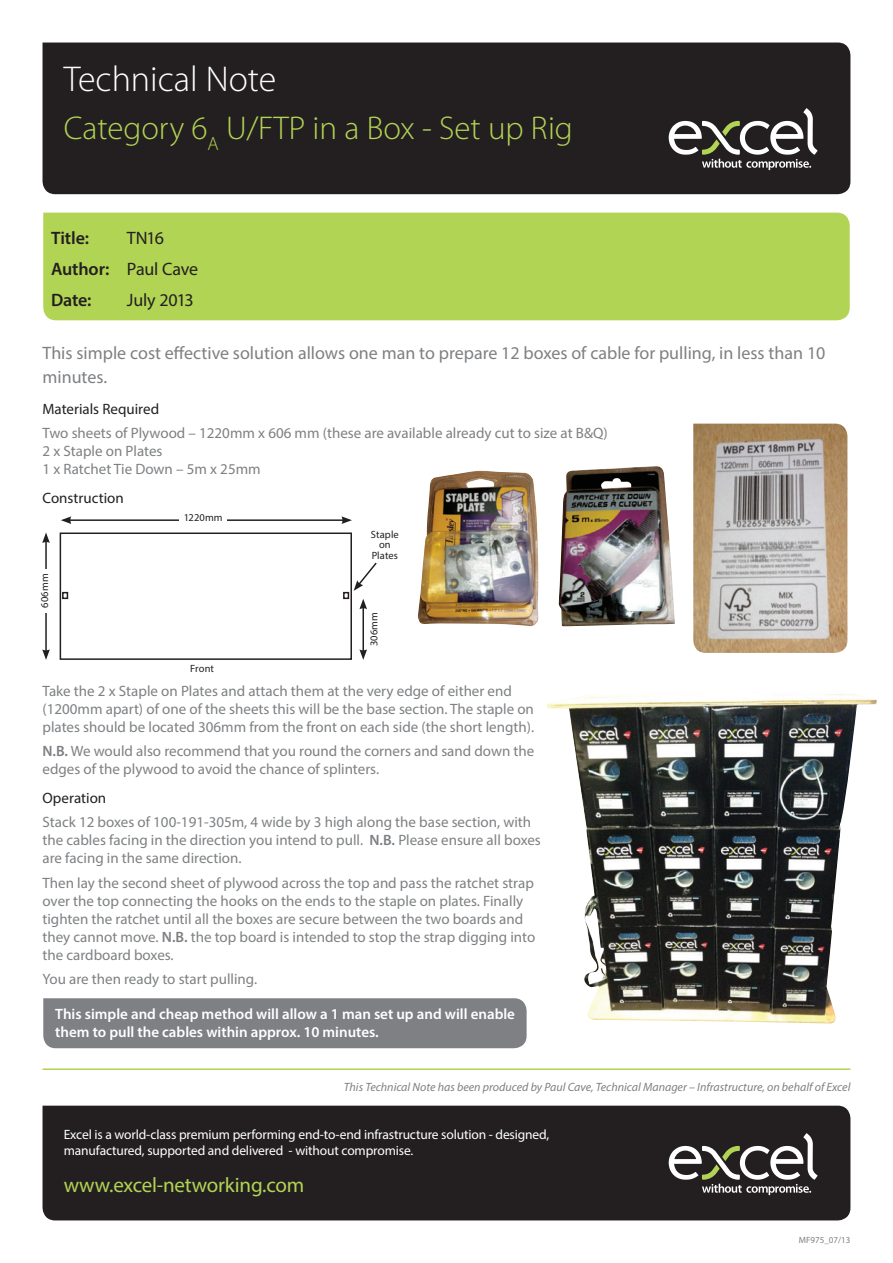
<style>
.page{position:relative;width:893px;height:1263px;background:#fff}
.page>*{position:absolute;margin:0;border:0;box-sizing:border-box;transform-origin:0 0}
.t1{font:300 36px "Myriad Pro";color:#fff}
.t2{font:300 33px "Myriad Pro";color:#b2d454}
.t3{font:21px "Myriad Pro";letter-spacing:-.01em;color:#b2d454}
.t4{font:18px/24px "Myriad Pro";color:#7e8083}
.t5{font:18px/30.5px "Myriad Pro";letter-spacing:-.02em;color:#231f20}
.t6{font:600 18px "Myriad Pro";letter-spacing:-.005em;color:#231f20}
.t7{font:15px/18px "Myriad Pro";color:#7e8083}
.t8{font:600 15px/18px "Myriad Pro";color:#fff}
.t9{font:15px "Myriad Pro";color:#231f20}
.t10{font:13.5px/16.2px "Myriad Pro";letter-spacing:-.01em;color:#fff}
.t11{font:italic 12px "Myriad Pro";color:#7e8083}
.t12{font:10.5px/10.5px "Myriad Pro";letter-spacing:.01em;color:#231f20;text-align:center}
.t13{font:9px "Myriad Pro";color:#7e8083}
.s1{font-weight:600}
</style>
<div class="page">
<div style="left:43px;top:43px;width:807px;height:151px;background:#231f20"></div>
<svg style="left:669px;top:108px;width:148px;height:62px"></svg>
<div style="left:43px;top:998px;width:484px;height:50px;background:#7e8083"></div>
<div style="left:43px;top:213px;width:807px;height:107px;background:#b2d454"></div>
<hr style="left:43px;top:1068px;width:807px;height:2px;background:#b2d454">
<div style="left:43px;top:1106px;width:807px;height:114px;background:#231f20"></div>
<svg style="left:669px;top:1133px;width:148px;height:62px"></svg>
<img style="left:693px;top:424px;width:154px;height:229px">
<img style="left:418px;top:471px;width:121px;height:155px">
<img style="left:559px;top:466px;width:116px;height:161px">
<img style="left:547px;top:694px;width:330px;height:329px">
<div style="left:60px;top:532px;width:292px;height:128px;border:2px solid #231f20"></div>
<hr style="left:69px;top:519px;width:275px;height:2px;background:#231f20">
<svg style="left:61px;top:516px;width:10px;height:8px"></svg>
<svg style="left:341px;top:516px;width:11px;height:8px"></svg>
<hr style="left:45px;top:541px;width:2px;height:111px;background:#231f20">
<svg style="left:42px;top:532px;width:8px;height:11px"></svg>
<svg style="left:42px;top:649px;width:8px;height:11px"></svg>
<hr style="left:362px;top:607px;width:2px;height:45px;background:#231f20">
<svg style="left:359px;top:599px;width:8px;height:10px"></svg>
<svg style="left:359px;top:649px;width:8px;height:11px"></svg>
<svg style="left:354px;top:562px;width:23px;height:29px"></svg>
<div style="left:343px;top:592px;width:6px;height:7px;border:2px solid #231f20"></div>
<div style="left:62px;top:592px;width:6px;height:7px;border:2px solid #231f20"></div>
<div style="left:179px;top:513px;width:48px;height:14px;background:#fff"></div>
<div style="left:40px;top:569px;width:14px;height:43px;background:#fff"></div>
<h1 class="t1" style="left:64px;top:59px;width:214px">Technical Note</h1>
<h2 class="t2" style="left:64px;top:110px;width:511px">Category 6<sub>A</sub> U/FTP in a Box - Set up Rig</h2>
<p class="t6" style="left:51px;top:227px;width:39px">Title:</p>
<p class="t5" style="left:51px;top:223px;width:149px;text-indent:76px">TN16<br><span class="s1">Author:</span> Paul Cave<br><span class="s1">Date:</span></p>
<p class="t5" style="left:127px;top:284px;width:68px">July 2013</p>
<p class="t4" style="left:43px;top:341px;width:784px">This simple cost effective solution allows one man to prepare 12 boxes of cable for pulling, in less than 10 minutes.</p>
<p class="t9" style="left:43px;top:400px;width:118px">Materials Required</p>
<p class="t7" style="left:43px;top:424px;width:567px">Two sheets of Plywood – 1220mm x 606 mm (these are available already cut to size at B&amp;Q)<br>2 x Staple on Plates<br>1 x Ratchet Tie Down – 5m x 25mm</p>
<p class="t9" style="left:43px;top:489px;width:83px">Construction</p>
<p class="t12" style="left:39px;top:608px;width:36px;rotate:-90deg">606mm</p>
<p class="t12" style="left:184px;top:512px;width:40px">1220mm</p>
<p class="t12" style="left:190px;top:663px;width:25px">Front</p>
<p class="t12" style="left:371px;top:529px;width:30px">Staple on<br>Plates</p>
<p class="t12" style="left:369px;top:646px;width:36px;rotate:-90deg">306mm</p>
<p class="t7" style="left:43px;top:682px;width:493px">Take the 2 x Staple on Plates and attach them at the very edge of either end (1200mm apart) of one of the sheets this will be the base section. The staple on plates should be located 306mm from the front on each side (the short length).</p>
<p class="t7" style="left:43px;top:742px;width:493px"><span class="s1">N.B.</span> We would also recommend that you round the corners and sand down the edges of the plywood to avoid the chance of splinters.</p>
<p class="t9" style="left:43px;top:789px;width:65px">Operation</p>
<p class="t7" style="left:43px;top:813px;width:500px">Stack 12 boxes of 100-191-305m, 4 wide by 3 high along the base section, with the cables facing in the direction you intend to pull. <span class="s1">N.B.</span> Please ensure all boxes are facing in the same direction.</p>
<p class="t7" style="left:43px;top:873px;width:494px">Then lay the second sheet of plywood across the top and pass the ratchet strap over the top connecting the hooks on the ends to the staple on plates. Finally tighten the ratchet until all the boxes are secure between the two boards and they cannot move. <span class="s1">N.B.</span> the top board is intended to stop the strap digging into the cardboard boxes.</p>
<p class="t7" style="left:43px;top:970px;width:216px">You are then ready to start pulling.</p>
<p class="t8" style="left:55px;top:1005px;width:461px">This simple and cheap method will allow a 1 man set up and will enable them to pull the cables within approx. 10 minutes.</p>
<p class="t11" style="left:344px;top:1079px;width:508px">This Technical Note has been produced by Paul Cave, Technical Manager – Infrastructure, on behalf of Excel</p>
<p class="t10" style="left:64px;top:1126px;width:487px">Excel is a world-class premium performing end-to-end infrastructure solution - designed, manufactured, supported and delivered - without compromise.</p>
<h3 class="t3" style="left:64px;top:1171px;width:242px">www.excel-networking.com</h3>
<p class="t13" style="left:799px;top:1235px;width:53px">MF975_07/13</p>
</div>
